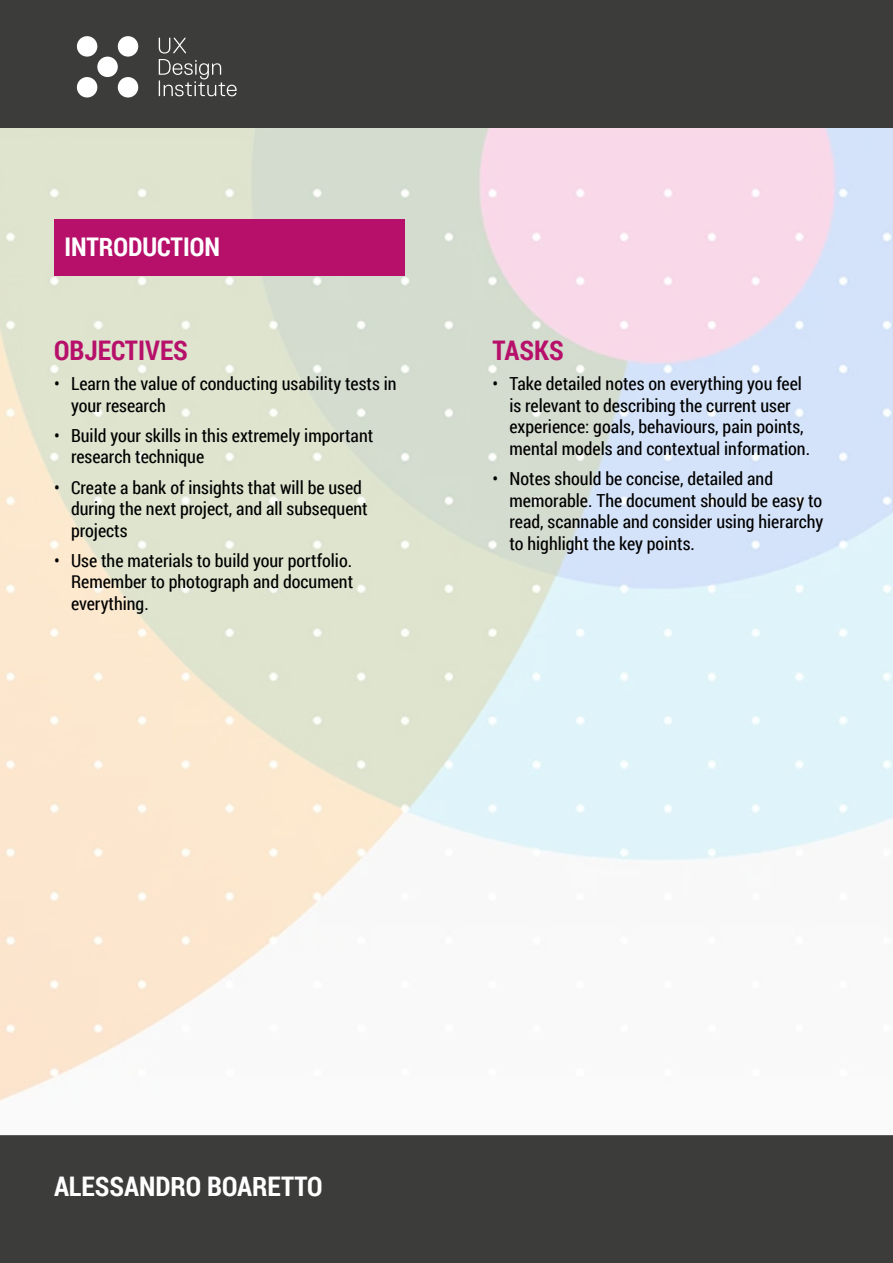
<style>
.page{position:relative;width:893px;height:1263px;background:#fff}
.page>*{position:absolute;margin:0;border:0;box-sizing:border-box;transform-origin:0 0}
.t1{font:700 27px "Roboto Condensed";color:#fff}
.t2{font:700 27px "Roboto Condensed";color:#b6106a}
.t3{font:700 25.65px "Roboto Condensed";color:#fff}
.t4{font:18px/21.6px "Roboto Condensed";color:#000}
</style>
<div class="page">
<div style="left:0;top:0;width:893px;height:128px;background:#3c3c3b"></div>
<div style="left:0;top:1135px;width:893px;height:128px;background:#3c3c3b"></div>
<div style="left:118px;top:36px;width:20px;height:21px;background:#fff;border-radius:50%"></div>
<div style="left:77px;top:36px;width:20px;height:21px;background:#fff;border-radius:50%"></div>
<div style="left:77px;top:77px;width:20px;height:21px;background:#fff;border-radius:50%"></div>
<div style="left:97px;top:57px;width:21px;height:20px;background:#fff;border-radius:50%"></div>
<div style="left:118px;top:77px;width:20px;height:21px;background:#fff;border-radius:50%"></div>
<svg style="left:159px;top:38px;width:78px;height:58px"></svg>
<img style="left:0;top:129px;width:893px;height:972px">
<div style="left:54px;top:219px;width:351px;height:56px;background:#b6106a"></div>
<h2 class="t3" style="left:64px;top:229px;width:157px">INTRODUCTION</h2>
<h1 class="t2" style="left:54px;top:331px;width:135px">OBJECTIVES</h1>
<p class="t4" style="left:71px;top:372px;width:327px;text-indent:-17px">• Learn the value of conducting usability tests in your research</p>
<p class="t4" style="left:71px;top:424px;width:304px;text-indent:-17px">• Build your skills in this extremely important research technique</p>
<p class="t4" style="left:71px;top:476px;width:298px;text-indent:-17px">• Create a bank of insights that will be used during the next project, and all subsequent projects</p>
<p class="t4" style="left:71px;top:549px;width:284px;text-align:justify;text-indent:-17px">• Use the materials to build your portfolio.<br>Remember to photograph and document everything.</p>
<h1 class="t2" style="left:492px;top:331px;width:73px">TASKS</h1>
<p class="t4" style="left:509px;top:372px;width:302px;text-indent:-17px">• Take detailed notes on everything you feel is relevant to describing the current user experience: goals, behaviours, pain points, mental models and contextual information.</p>
<p class="t4" style="left:509px;top:467px;width:315px;text-indent:-17px">• Notes should be concise, detailed and memorable. The document should be easy to read, scannable and consider using hierarchy to highlight the key points.</p>
<h1 class="t1" style="left:54px;top:1167px;width:270px">ALESSANDRO BOARETTO</h1>
</div>
